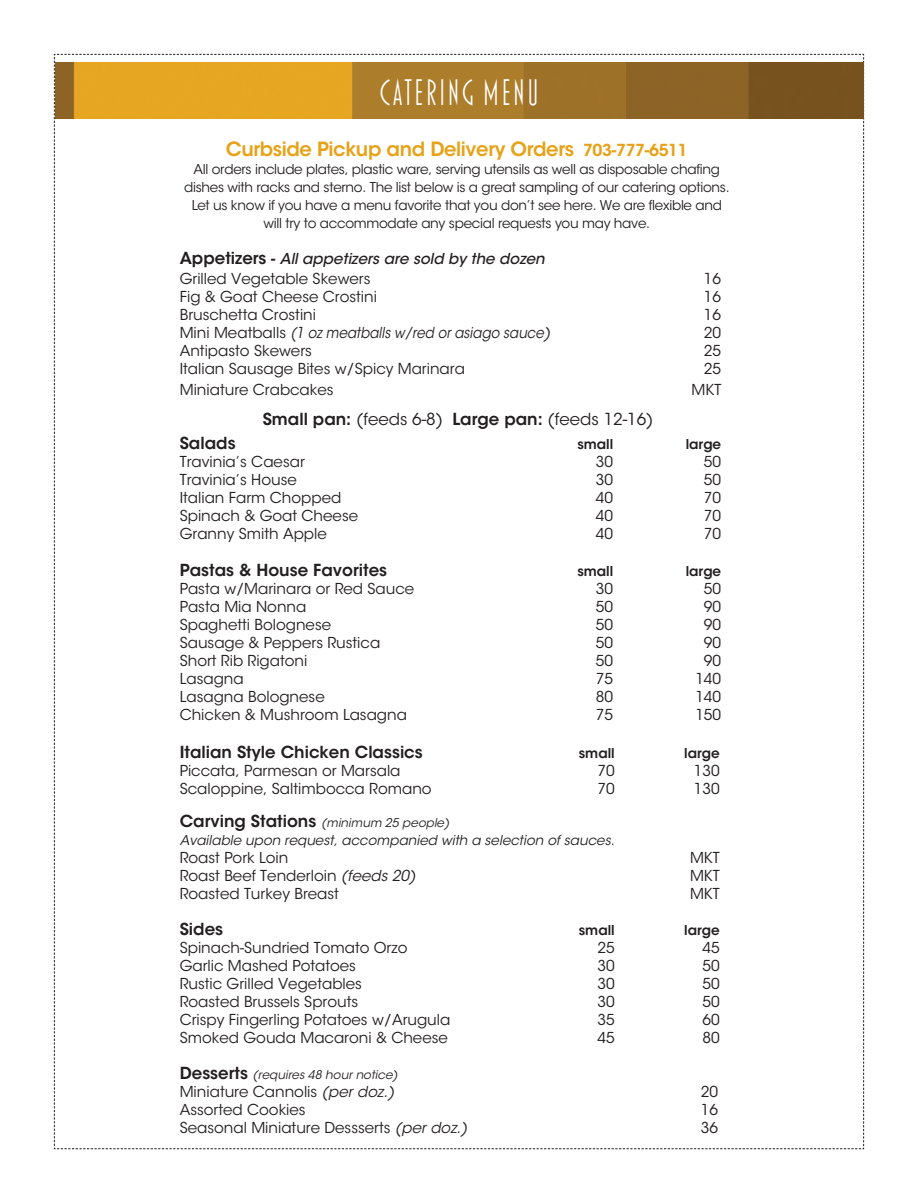
<style>
.page{position:relative;width:918px;height:1188px;background:#fff}
.page>*{position:absolute;margin:0;border:0;box-sizing:border-box;transform-origin:0 0}
.t1{font:300 37.5px "Blakely";color:#fff}
.t2{font:600 19.5px "ITC Avant Garde Std";letter-spacing:-.02em;color:#e6a218}
.t3{font:600 16.5px "ITC Avant Garde Std";color:#231f20}
.t4{font:16.5px "ITC Avant Garde Std";color:#231f20}
.t5{font:15px "ITC Avant Garde Std";color:#231f20}
.t6{font:italic 500 15px/19.5px "ITC Avant Garde Std";color:#231f20}
.t7{font:italic 15px "ITC Avant Garde Std";color:#231f20;scale:.89 1}
.t8{font:13.5px/18px "ITC Avant Garde Std";letter-spacing:-.02em;color:#231f20;text-align:center}
.t9{font:italic 13.5px "ITC Avant Garde Std";color:#231f20}
.t10{font:600 13.5px "ITC Avant Garde Std";color:#231f20}
.t11{font:italic 12px "ITC Avant Garde Std";color:#231f20}
.s1{font-size:16.5px}
.s2{font-weight:600;font-style:normal;font-size:16.5px}
.s3{font-weight:600;font-style:normal}
.s4{font-weight:400;font-style:normal}
.s5{font-style:normal}
.s6{font-weight:600}
.s7{font-style:italic}
</style>
<div class="page">
<img style="left:55px;top:62px;width:809px;height:57px">
<h1 class="t1" style="left:379px;top:74px;width:163px">CATERING MENU</h1>
<h2 class="t2" style="left:226px;top:137px;width:464px">Curbside Pickup and Delivery Orders <span class="s1">703-777-6511</span></h2>
<p class="t8" style="left:184px;top:161px;width:547px">All orders include plates, plastic ware, serving utensils as well as disposable chafing dishes with racks and sterno. The list below is a great sampling of our catering options.<br>Let us know if you have a menu favorite that you don’t see here. We are flexible and will try to accommodate any special requests you may have.</p>
<p class="t6" style="left:180px;top:249px;width:367px"><span class="s2">Appetizers</span> <span class="s3">-</span> All appetizers are sold by the dozen<br><span class="s4">Grilled Vegetable Skewers</span></p>
<p class="t5" style="left:704px;top:269px;width:19px">16</p>
<p class="t5" style="left:180px;top:287px;width:199px">Fig &amp; Goat Cheese Crostini</p>
<p class="t5" style="left:704px;top:287px;width:19px">16</p>
<p class="t5" style="left:180px;top:305px;width:138px">Bruschetta Crostini</p>
<p class="t5" style="left:704px;top:305px;width:19px">16</p>
<p class="t7" style="left:180px;top:323px;width:418px"><span class="s5">Mini Meatballs</span> (1 oz meatballs w/red or asiago sauce)</p>
<p class="t5" style="left:704px;top:323px;width:19px">20</p>
<p class="t5" style="left:180px;top:341px;width:134px">Antipasto Skewers</p>
<p class="t5" style="left:704px;top:341px;width:19px">25</p>
<p class="t5" style="left:180px;top:359px;width:287px">Italian Sausage Bites w/Spicy Marinara</p>
<p class="t5" style="left:704px;top:359px;width:19px">25</p>
<p class="t5" style="left:180px;top:380px;width:155px">Miniature Crabcakes</p>
<p class="t5" style="left:692px;top:380px;width:31px">MKT</p>
<p class="t4" style="left:263px;top:409px;width:392px"><span class="s6">Small pan:</span> (feeds 6-8) <span class="s6">Large pan:</span> (feeds 12-16)</p>
<p class="t3" style="left:180px;top:432px;width:57px">Salads</p>
<p class="t10" style="left:577px;top:435px;width:37px">small</p>
<p class="t10" style="left:686px;top:435px;width:37px">large</p>
<p class="t5" style="left:180px;top:452px;width:127px">Travinia’s Caesar</p>
<p class="t5" style="left:596px;top:452px;width:19px">30</p>
<p class="t5" style="left:704px;top:452px;width:19px">50</p>
<p class="t5" style="left:180px;top:470px;width:119px">Travinia’s House</p>
<p class="t5" style="left:596px;top:470px;width:19px">30</p>
<p class="t5" style="left:704px;top:470px;width:19px">50</p>
<p class="t5" style="left:180px;top:488px;width:163px">Italian Farm Chopped</p>
<p class="t5" style="left:596px;top:488px;width:19px">40</p>
<p class="t5" style="left:704px;top:488px;width:19px">70</p>
<p class="t5" style="left:180px;top:506px;width:180px">Spinach &amp; Goat Cheese</p>
<p class="t5" style="left:596px;top:506px;width:19px">40</p>
<p class="t5" style="left:704px;top:506px;width:19px">70</p>
<p class="t5" style="left:180px;top:524px;width:149px">Granny Smith Apple</p>
<p class="t5" style="left:596px;top:524px;width:19px">40</p>
<p class="t5" style="left:704px;top:524px;width:19px">70</p>
<p class="t3" style="left:180px;top:560px;width:209px">Pastas &amp; House Favorites</p>
<p class="t10" style="left:577px;top:563px;width:37px">small</p>
<p class="t10" style="left:686px;top:563px;width:37px">large</p>
<p class="t5" style="left:180px;top:580px;width:236px">Pasta w/Marinara or Red Sauce</p>
<p class="t5" style="left:596px;top:580px;width:19px">30</p>
<p class="t5" style="left:704px;top:580px;width:19px">50</p>
<p class="t5" style="left:180px;top:598px;width:128px">Pasta Mia Nonna</p>
<p class="t5" style="left:596px;top:598px;width:19px">50</p>
<p class="t5" style="left:704px;top:598px;width:19px">90</p>
<p class="t5" style="left:180px;top:616px;width:153px">Spaghetti Bolognese</p>
<p class="t5" style="left:596px;top:616px;width:19px">50</p>
<p class="t5" style="left:704px;top:616px;width:19px">90</p>
<p class="t5" style="left:180px;top:634px;width:202px">Sausage &amp; Peppers Rustica</p>
<p class="t5" style="left:596px;top:634px;width:19px">50</p>
<p class="t5" style="left:704px;top:634px;width:19px">90</p>
<p class="t5" style="left:180px;top:652px;width:129px">Short Rib Rigatoni</p>
<p class="t5" style="left:596px;top:652px;width:19px">50</p>
<p class="t5" style="left:704px;top:652px;width:19px">90</p>
<p class="t5" style="left:180px;top:670px;width:65px">Lasagna</p>
<p class="t5" style="left:596px;top:670px;width:19px">75</p>
<p class="t5" style="left:695px;top:670px;width:27px">140</p>
<p class="t5" style="left:180px;top:688px;width:147px">Lasagna Bolognese</p>
<p class="t5" style="left:596px;top:688px;width:19px">80</p>
<p class="t5" style="left:695px;top:688px;width:27px">140</p>
<p class="t5" style="left:180px;top:706px;width:229px">Chicken &amp; Mushroom Lasagna</p>
<p class="t5" style="left:596px;top:706px;width:19px">75</p>
<p class="t5" style="left:695px;top:706px;width:27px">150</p>
<p class="t3" style="left:180px;top:741px;width:245px">Italian Style Chicken Classics</p>
<p class="t10" style="left:579px;top:744px;width:37px">small</p>
<p class="t10" style="left:684px;top:744px;width:37px">large</p>
<p class="t5" style="left:180px;top:761px;width:222px">Piccata, Parmesan or Marsala</p>
<p class="t5" style="left:597px;top:761px;width:19px">70</p>
<p class="t5" style="left:694px;top:761px;width:27px">130</p>
<p class="t5" style="left:180px;top:779px;width:253px">Scaloppine, Saltimbocca Romano</p>
<p class="t5" style="left:597px;top:779px;width:19px">70</p>
<p class="t5" style="left:694px;top:779px;width:27px">130</p>
<p class="t11" style="left:180px;top:815px;width:271px"><span class="s2">Carving Stations</span> (minimum 25 people)</p>
<p class="t9" style="left:180px;top:832px;width:436px">Available upon request, accompanied with a selection of sauces.</p>
<p class="t5" style="left:180px;top:848px;width:110px">Roast Pork Loin</p>
<p class="t5" style="left:690px;top:848px;width:31px">MKT</p>
<p class="t5" style="left:180px;top:866px;width:238px">Roast Beef Tenderloin <span class="s7">(feeds 20)</span></p>
<p class="t5" style="left:690px;top:866px;width:31px">MKT</p>
<p class="t5" style="left:180px;top:884px;width:161px">Roasted Turkey Breast</p>
<p class="t5" style="left:690px;top:884px;width:31px">MKT</p>
<p class="t3" style="left:180px;top:918px;width:45px">Sides</p>
<p class="t10" style="left:579px;top:921px;width:37px">small</p>
<p class="t10" style="left:684px;top:921px;width:37px">large</p>
<p class="t5" style="left:180px;top:938px;width:229px">Spinach-Sundried Tomato Orzo</p>
<p class="t5" style="left:597px;top:938px;width:19px">25</p>
<p class="t5" style="left:702px;top:938px;width:19px">45</p>
<p class="t5" style="left:180px;top:956px;width:178px">Garlic Mashed Potatoes</p>
<p class="t5" style="left:597px;top:956px;width:19px">30</p>
<p class="t5" style="left:702px;top:956px;width:19px">50</p>
<p class="t5" style="left:180px;top:974px;width:184px">Rustic Grilled Vegetables</p>
<p class="t5" style="left:597px;top:974px;width:19px">30</p>
<p class="t5" style="left:702px;top:974px;width:19px">50</p>
<p class="t5" style="left:180px;top:992px;width:180px">Roasted Brussels Sprouts</p>
<p class="t5" style="left:597px;top:992px;width:19px">30</p>
<p class="t5" style="left:702px;top:992px;width:19px">50</p>
<p class="t5" style="left:180px;top:1010px;width:272px">Crispy Fingerling Potatoes w/Arugula</p>
<p class="t5" style="left:597px;top:1010px;width:19px">35</p>
<p class="t5" style="left:702px;top:1010px;width:19px">60</p>
<p class="t5" style="left:180px;top:1028px;width:270px">Smoked Gouda Macaroni &amp; Cheese</p>
<p class="t5" style="left:597px;top:1028px;width:19px">45</p>
<p class="t5" style="left:702px;top:1028px;width:19px">80</p>
<p class="t11" style="left:180px;top:1067px;width:220px"><span class="s2">Desserts</span> (requires 48 hour notice)</p>
<p class="t5" style="left:180px;top:1082px;width:216px">Miniature Cannolis <span class="s7">(per doz.)</span></p>
<p class="t5" style="left:701px;top:1082px;width:19px">20</p>
<p class="t5" style="left:180px;top:1100px;width:127px">Assorted Cookies</p>
<p class="t5" style="left:701px;top:1100px;width:19px">16</p>
<p class="t5" style="left:180px;top:1118px;width:289px">Seasonal Miniature Dessserts <span class="s7">(per doz.)</span></p>
<p class="t5" style="left:701px;top:1118px;width:19px">36</p>
</div>
